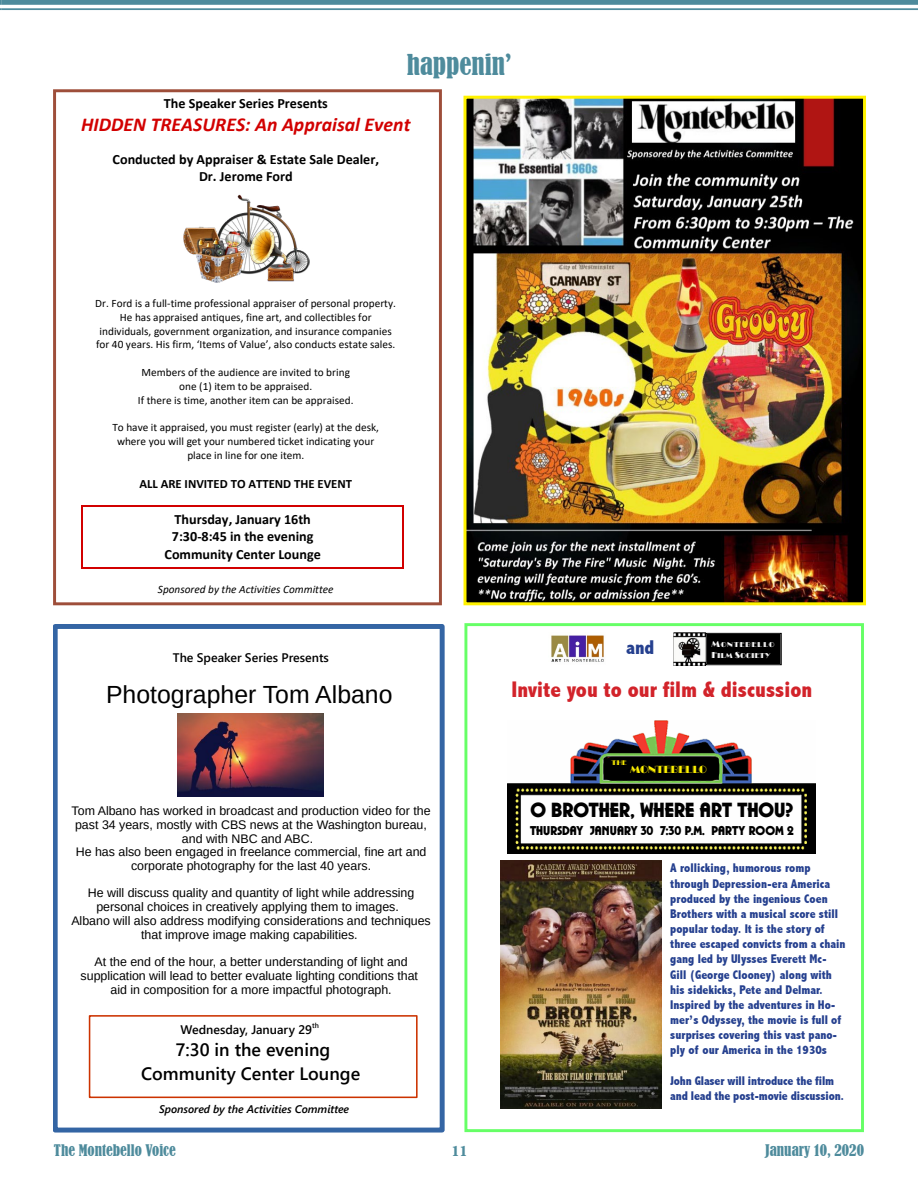
<style>
.page{position:relative;width:918px;height:1188px;background:#fff}
.page>*{position:absolute;margin:0;border:0;box-sizing:border-box;transform-origin:0 0}
.t1{font:condensed 27px "Bernard";color:#4e8b9c}
.t2{font:24.75px "Liberation Sans";color:#000}
.t3{font:800 condensed 22.65px "Abadi";color:#d2232a}
.t4{font:21.3px "Plaza P Ultr";color:#000}
.t5{font:800 condensed 19.95px "Abadi";color:#25408f}
.t6{font:italic 700 19.8px "Calibri";color:#d20000}
.t7{font:600 17.85px/23.9px "Segoe UI";color:#000;text-align:center}
.t8{font:condensed 15px "Bernard";color:#4e8b9c}
.t9{font:700 15px "Baskerville";color:#4e8b9c}
.t10{font:700 14.1px/17.2px "Calibri";color:#000;text-align:center}
.t11{font:13.35px "Plaza P Ultr";color:#000}
.t12{font:700 12.75px "Calibri";color:#000}
.t13{font:800 condensed 12.6px/15.1px "Abadi";color:#25408f}
.t14{font:12.45px/13.8px "Liberation Sans";color:#000;text-align:center}
.t15{font:600 12.45px "Segoe UI";color:#000}
.t16{font:11.25px/13.8px "Calibri";color:#000;text-align:center}
.t17{font:italic 11.25px "Calibri";color:#000}
.t18{font:italic 600 11.1px "Segoe UI";color:#000}
.t19{font:10.65px "Broadway Eng SCD";color:#fff200}
.t20{font:9px/10.8px "Broadway Eng SCD";letter-spacing:.035em;color:#fff}
.t21{font:8.55px "Broadway Eng SCD";color:#fff200}
</style>
<div class="page">
<svg style="left:0;top:0;width:2px;height:10px"></svg>
<div style="left:2px;top:0;width:916px;height:5px;background:#4e8b9c"></div>
<hr style="left:2px;top:8px;width:916px;height:2px;background:#4e8b9c">
<hr style="left:83px;top:505px;width:319px;height:1px;background:#d20000">
<hr style="left:402px;top:506px;width:2px;height:22px;background:#d20000">
<svg style="left:402px;top:528px;width:2px;height:17px"></svg>
<hr style="left:83px;top:567px;width:319px;height:1px;background:#d20000">
<svg style="left:82px;top:505px;width:1px;height:63px"></svg>
<hr style="left:402px;top:545px;width:2px;height:22px;background:#d20000">
<img style="left:183px;top:194px;width:127px;height:89px">
<div style="left:53px;top:89px;width:389px;height:516px;border:3px solid #9e4e3a"></div>
<svg style="left:53px;top:624px;width:391px;height:508px"></svg>
<img style="left:178px;top:714px;width:146px;height:82px">
<img style="left:673px;top:633px;width:32px;height:32px">
<svg style="left:705px;top:632px;width:77px;height:34px;background:#171717"></svg>
<div style="left:707px;top:634px;width:73px;height:30px;border:1px solid #000"></div>
<div style="left:708px;top:635px;width:71px;height:28px;border:1px solid #000"></div>
<img style="left:508px;top:721px;width:308px;height:132px">
<div style="left:604px;top:757px;width:115px;height:24px;background:#000;border-radius:9px"></div>
<img style="left:551px;top:635px;width:53px;height:27px">
<img style="left:500px;top:861px;width:161px;height:248px">
<div style="left:464px;top:623px;width:400px;height:509px;border:3px solid #6f6"></div>
<img style="left:468px;top:100px;width:394px;height:501px">
<div style="left:464px;top:96px;width:402px;height:509px;border:3px solid #fff200"></div>
<h1 class="t1" style="left:407px;top:49px;width:107px">happenin’</h1>
<p class="t10" style="left:164px;top:95px;width:166px">The Speaker Series Presents</p>
<h3 class="t6" style="left:81px;top:110px;width:331px">HIDDEN TREASURES: An Appraisal Event</h3>
<p class="t10" style="left:113px;top:150px;width:268px">Conducted by Appraiser &amp; Estate Sale Dealer,<br>Dr. Jerome Ford</p>
<p class="t16" style="left:95px;top:296px;width:302px">Dr. Ford is a full-time professional appraiser of personal property.<br>He has appraised antiques, fine art, and collectibles for individuals, government organization, and insurance companies for 40 years. His firm, ‘Items of Value’, also conducts estate sales.</p>
<p class="t16" style="left:138px;top:365px;width:217px">Members of the audience are invited to bring one (1) item to be appraised.<br>If there is time, another item can be appraised.</p>
<p class="t16" style="left:112px;top:420px;width:268px">To have it appraised, you must register (early) at the desk, where you will get your numbered ticket indicating your place in line for one item.</p>
<p class="t12" style="left:139px;top:474px;width:214px">ALL ARE INVITED TO ATTEND THE EVENT</p>
<p class="t10" style="left:165px;top:511px;width:158px">Thursday, January 16th<br>7:30-8:45 in the evening<br>Community Center Lounge</p>
<p class="t17" style="left:158px;top:581px;width:177px">Sponsored by the Activities Committee</p>
<p class="t15" style="left:173px;top:652px;width:158px">The Speaker Series Presents</p>
<h2 class="t2" style="left:106px;top:685px;width:288px">Photographer Tom Albano</h2>
<p class="t14" style="left:72px;top:805px;width:360px">Tom Albano has worked in broadcast and production video for the past 34 years, mostly with CBS news at the Washington bureau, and with NBC and ABC.<br>He has also been engaged in freelance commercial, fine art and corporate photography for the last 40 years.</p>
<p class="t14" style="left:71px;top:887px;width:361px">He will discuss quality and quantity of light while addressing personal choices in creatively applying them to images.<br>Albano will also address modifying considerations and techniques that improve image making capabilities.</p>
<p class="t14" style="left:81px;top:956px;width:339px">At the end of the hour, a better understanding of light and supplication will lead to better evaluate lighting conditions that aid in composition for a more impactful photograph.</p>
<p class="t15" style="left:181px;top:1024px;width:140px">Wednesday, January 29<sup>th</sup></p>
<h3 class="t7" style="left:141px;top:1040px;width:221px">7:30 in the evening<br>Community Center Lounge</h3>
<p class="t18" style="left:159px;top:1105px;width:192px">Sponsored by the Activities Committee</p>
<h3 class="t5" style="left:626px;top:635px;width:30px">and</h3>
<p class="t20" style="left:712px;top:639px;width:64px">Montebello<br>Film Society</p>
<h3 class="t3" style="left:512px;top:676px;width:302px">Invite you to our film &amp; discussion</h3>
<p class="t21" style="left:612px;top:757px;width:17px">the</p>
<p class="t19" style="left:630px;top:763px;width:78px">MONTEBELLO</p>
<h3 class="t4" style="left:530px;top:798px;width:265px">O BROTHER, WHERE ART THOU?</h3>
<p class="t11" style="left:530px;top:823px;width:265px">THURSDAY JANUARY 30 7:30 P.M. PARTY ROOM 2</p>
<p class="t13" style="left:670px;top:861px;width:177px">A rollicking, humorous romp through Depression-era America produced by the ingenious Coen<br>Brothers with a musical score still popular today. It is the story of three escaped convicts from a chain gang led by Ulysses Everett Mc-<br>Gill (George Clooney) along with his sidekicks, Pete and Delmar.<br>Inspired by the adventures in Ho&shy;mer’s Odyssey, the movie is full of surprises covering this vast pano&shy;ply of our America in the 1930s</p>
<p class="t13" style="left:670px;top:1073px;width:176px">John Glaser will introduce the film and lead the post-movie discussion.</p>
<p class="t8" style="left:54px;top:1141px;width:123px">The Montebello Voice</p>
<p class="t9" style="left:451px;top:1140px;width:18px">11</p>
<p class="t8" style="left:765px;top:1141px;width:100px">January 10, 2020</p>
</div>
